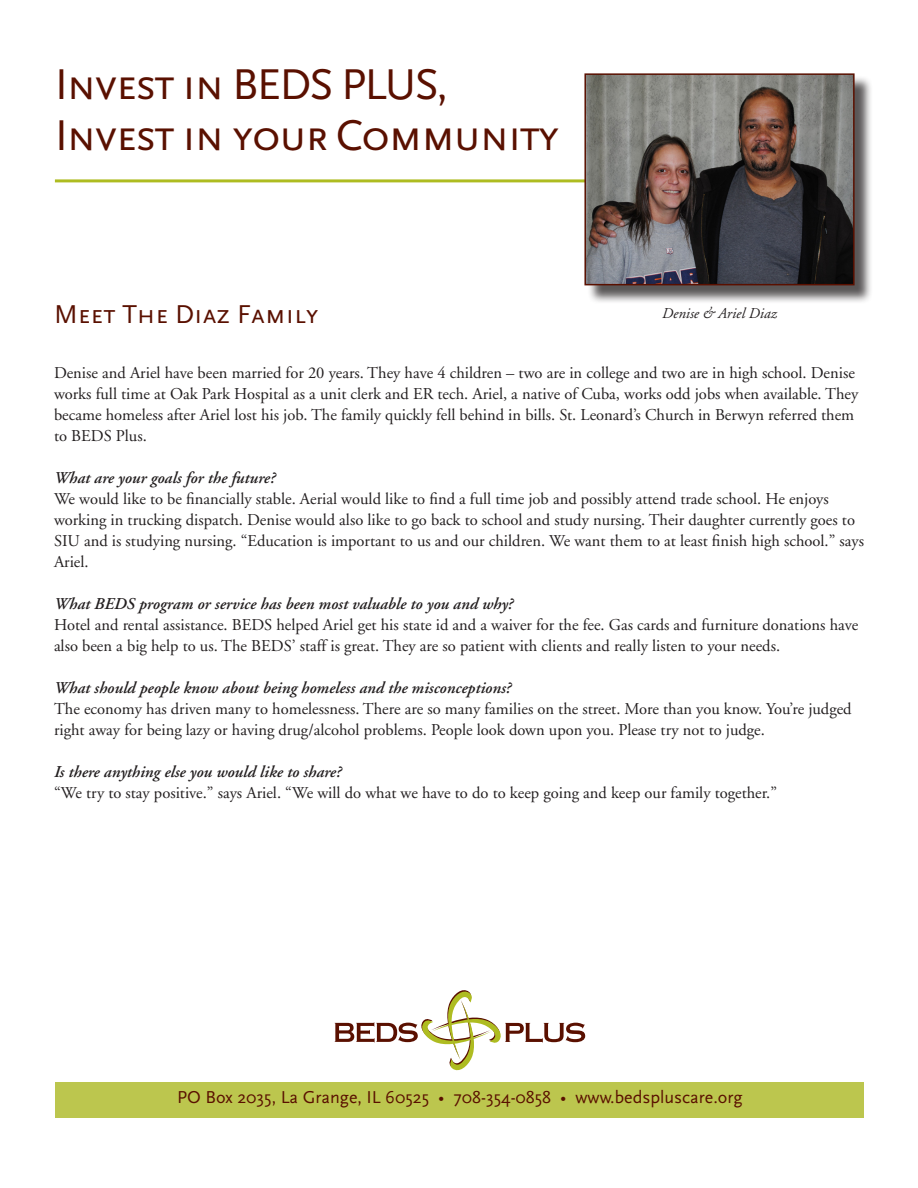
<style>
.page{position:relative;width:918px;height:1188px;background:#fff}
.page>*{position:absolute;margin:0;border:0;box-sizing:border-box;transform-origin:0 0}
.t1{font:45px "Scala Sans Caps";letter-spacing:-.04em;color:#5a1000}
.t2{font:27px "Scala Sans Caps";color:#5a1000}
.t3{font:18px "Scala Sans";color:#5a1000}
.t4{font:16.5px/21px "Adobe Garamond";color:#231f20}
.t5{font:italic 600 16.5px "Adobe Garamond";color:#231f20}
.t6{font:italic 15px "Adobe Garamond";color:#231f20}
</style>
<div class="page">
<div style="left:56px;top:1082px;width:808px;height:35px;background:#bcc64e"></div>
<hr style="left:55px;top:179px;width:764px;height:3px;background:#aebc21">
<svg style="left:335px;top:990px;width:250px;height:81px"></svg>
<div style="left:587px;top:76px;width:286px;height:228px;background:#231f20;opacity:.75"></div>
<img style="left:587px;top:76px;width:265px;height:206px">
<div style="left:584px;top:73px;width:271px;height:212px;border:2px solid #5a1000"></div>
<p class="t1" style="left:55px;top:60px;width:395px">Invest in BEDS PLUS,</p>
<p class="t1" style="left:55px;top:111px;width:506px">Invest in your Community</p>
<p class="t2" style="left:54px;top:299px;width:266px">Meet The Diaz Family</p>
<p class="t6" style="left:662px;top:305px;width:116px">Denise &amp; Ariel Diaz</p>
<p class="t4" style="left:54px;top:362px;width:806px">Denise and Ariel have been married for 20 years. They have 4 children – two are in college and two are in high school. Denise works full time at Oak Park Hospital as a unit clerk and ER tech. Ariel, a native of Cuba, works odd jobs when available. They became homeless after Ariel lost his job. The family quickly fell behind in bills. St. Leonard’s Church in Berwyn referred them to BEDS Plus.</p>
<p class="t5" style="left:54px;top:468px;width:223px">What are your goals for the future?</p>
<p class="t4" style="left:54px;top:488px;width:812px">We would like to be financially stable. Aerial would like to find a full time job and possibly attend trade school. He enjoys working in trucking dispatch. Denise would also like to go back to school and study nursing. Their daughter currently goes to SIU and is studying nursing. “Education is important to us and our children. We want them to at least finish high school.” says Ariel.</p>
<p class="t5" style="left:54px;top:594px;width:461px">What BEDS program or service has been most valuable to you and why?</p>
<p class="t4" style="left:54px;top:614px;width:806px">Hotel and rental assistance. BEDS helped Ariel get his state id and a waiver for the fee. Gas cards and furniture donations have also been a big help to us. The BEDS’ staff is great. They are so patient with clients and really listen to your needs.</p>
<p class="t5" style="left:54px;top:678px;width:459px">What should people know about being homeless and the misconceptions?</p>
<p class="t4" style="left:54px;top:698px;width:799px">The economy has driven many to homelessness. There are so many families on the street. More than you know. You’re judged right away for being lazy or having drug/alcohol problems. People look down upon you. Please try not to judge.</p>
<p class="t5" style="left:54px;top:762px;width:289px">Is there anything else you would like to share?</p>
<p class="t4" style="left:54px;top:782px;width:725px">“We try to stay positive.” says Ariel. “We will do what we have to do to keep going and keep our family together.”</p>
<p class="t3" style="left:177px;top:1087px;width:567px">PO Box 2035, La Grange, IL 60525 • 708-354-0858 • www.bedspluscare.org</p>
</div>
